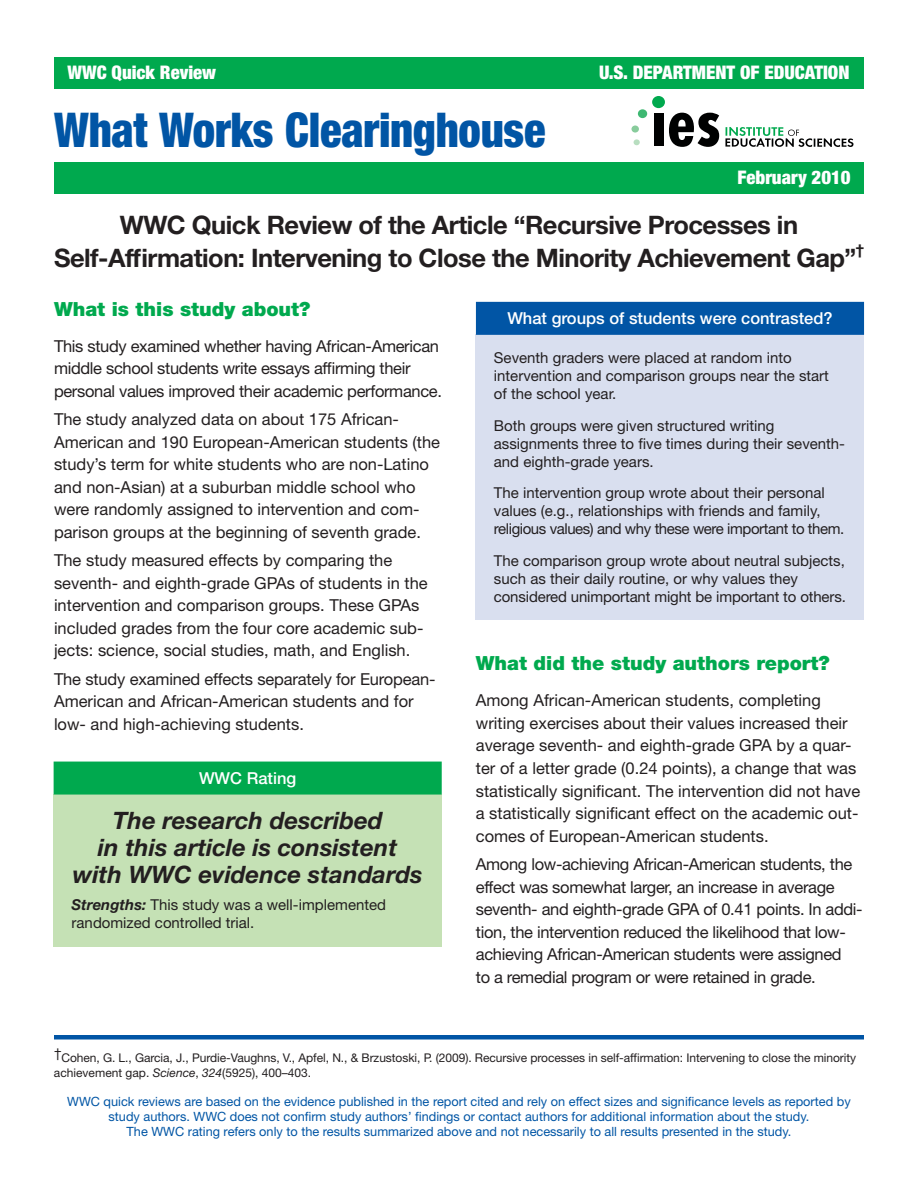
<style>
.page{position:relative;width:918px;height:1188px;background:#fff}
.page>*{position:absolute;margin:0;border:0;box-sizing:border-box;transform-origin:0 0}
.t1{font:900 condensed 48px "Helvetica Neue LT Std";letter-spacing:-.005em;color:#0155a5;scale:.93 1}
.t2{font:700 25.5px/33px "Helvetica Neue LT Std";letter-spacing:-.02em;color:#231f20;text-align:center}
.t3{font:italic 700 24px/27px "Helvetica Neue LT Std";color:#231f20;text-align:center}
.t4{font:900 19.5px "Helvetica Neue LT Std";color:#00a94e}
.t5{font:900 condensed 18.75px "Helvetica Neue LT Std";color:#fff}
.t6{font:16.5px/22.5px "Helvetica Neue LT Std";color:#231f20}
.t7{font:16.5px/22.5px "Helvetica Neue LT Std";letter-spacing:-.02em;color:#231f20}
.t8{font:500 16.5px "Helvetica Neue LT Std";color:#fff}
.t9{font:15px/18px "Helvetica Neue LT Std";color:#231f20}
.t10{font:700 14.85px "Helvetica Neue LT Std";color:#231f20}
.t11{font:12.75px/15px "Helvetica Neue LT Std";color:#0155a5;text-align:center}
.t12{font:12px/15px "Helvetica Neue LT Std";letter-spacing:-.005em;color:#231f20}
.s1{font-weight:700;font-style:italic}
.s2{font-style:italic}
</style>
<div class="page">
<div style="left:54px;top:57px;width:810px;height:31px;background:#00a94e"></div>
<div style="left:638px;top:109px;width:9px;height:9px;background:#3eb872;border-radius:50%"></div>
<div style="left:632px;top:126px;width:7px;height:7px;background:#88cc9c;border-radius:50%"></div>
<svg style="left:634px;top:139px;width:6px;height:6px"></svg>
<div style="left:652px;top:96px;width:13px;height:12px;background:#00a94e;border-radius:50%"></div>
<div style="left:654px;top:113px;width:10px;height:33px;background:#000101"></div>
<svg style="left:669px;top:113px;width:50px;height:34px"></svg>
<svg style="left:725px;top:127px;width:128px;height:20px"></svg>
<div style="left:54px;top:1035px;width:810px;height:5px;background:#0155a5"></div>
<div style="left:54px;top:162px;width:810px;height:32px;background:#00a94e"></div>
<div style="left:54px;top:794px;width:388px;height:152px;background:#c5e1b5"></div>
<div style="left:54px;top:762px;width:387px;height:32px;background:#00a94e"></div>
<div style="left:54px;top:762px;width:388px;height:33px;border:2px solid #00a94e"></div>
<div style="left:476px;top:334px;width:388px;height:286px;background:#d9dfef"></div>
<div style="left:477px;top:303px;width:386px;height:31px;background:#0155a5"></div>
<div style="left:476px;top:302px;width:388px;height:33px;border:2px solid #0155a5"></div>
<p class="t5" style="left:68px;top:61px;width:150px">WWC Quick Review</p>
<h1 class="t1" style="left:54px;top:100px;width:530px">What Works Clearinghouse</h1>
<p class="t5" style="left:599px;top:61px;width:252px">U.S. DEPARTMENT OF EDUCATION</p>
<p class="t5" style="left:738px;top:166px;width:115px">February 2010</p>
<h2 class="t2" style="left:54px;top:207px;width:804px">WWC Quick Review of the Article “Recursive Processes in<br>Self-Affirmation: Intervening to Close the Minority Achievement Gap”</h2>
<p class="t10" style="left:856px;top:240px;width:10px">†</p>
<p class="t4" style="left:54px;top:297px;width:258px">What is this study about?</p>
<p class="t7" style="left:54px;top:334px;width:390px">This study examined whether having African-American middle school students write essays affirming their personal values improved their academic performance.</p>
<p class="t6" style="left:54px;top:408px;width:388px">The study analyzed data on about 175 African-American and 190 European-American students (the study’s term for white students who are non-Latino and non-Asian) at a suburban middle school who were randomly assigned to intervention and com&shy;parison groups at the beginning of seventh grade.</p>
<p class="t6" style="left:54px;top:549px;width:375px">The study measured effects by comparing the seventh- and eighth-grade GPAs of students in the intervention and comparison groups. These GPAs included grades from the four core academic sub&shy;jects: science, social studies, math, and English.</p>
<p class="t6" style="left:54px;top:667px;width:383px">The study examined effects separately for European-<br>American and African-American students and for low- and high-achieving students.</p>
<p class="t8" style="left:199px;top:768px;width:99px">WWC Rating</p>
<h3 class="t3" style="left:73px;top:807px;width:351px">The research described<br>in this article is consistent with WWC evidence standards</h3>
<p class="t9" style="left:72px;top:896px;width:316px"><span class="s1">Strengths:</span> This study was a well-implemented randomized controlled trial.</p>
<p class="t8" style="left:507px;top:309px;width:327px">What groups of students were contrasted?</p>
<p class="t9" style="left:494px;top:349px;width:337px">Seventh graders were placed at random into intervention and comparison groups near the start of the school year.</p>
<p class="t9" style="left:494px;top:416px;width:353px">Both groups were given structured writing assignments three to five times during their seventh&shy;and eighth-grade years.</p>
<p class="t9" style="left:494px;top:484px;width:352px">The intervention group wrote about their personal values (e.g., relationships with friends and family, religious values) and why these were important to them.</p>
<p class="t9" style="left:494px;top:551px;width:353px">The comparison group wrote about neutral subjects, such as their daily routine, or why values they considered unimportant might be important to others.</p>
<p class="t4" style="left:476px;top:652px;width:355px">What did the study authors report?</p>
<p class="t6" style="left:476px;top:689px;width:386px">Among African-American students, completing writing exercises about their values increased their average seventh- and eighth-grade GPA by a quar&shy;ter of a letter grade (0.24 points), a change that was statistically significant. The intervention did not have a statistically significant effect on the academic out&shy;comes of European-American students.</p>
<p class="t7" style="left:476px;top:853px;width:388px">Among low-achieving African-American students, the effect was somewhat larger, an increase in average seventh- and eighth-grade GPA of 0.41 points. In addi&shy;tion, the intervention reduced the likelihood that low&shy;achieving African-American students were assigned<br>to a remedial program or were retained in grade.</p>
<p class="t12" style="left:54px;top:1050px;width:804px"><sup>†</sup>Cohen, G. L., Garcia, J., Purdie-Vaughns, V., Apfel, N., &amp; Brzustoski, P. (2009). Recursive processes in self-affirmation: Intervening to close the minority achievement gap. <span class="s2">Science</span>, <span class="s2">324</span>(5925), 400–403.</p>
<p class="t11" style="left:67px;top:1094px;width:785px">WWC quick reviews are based on the evidence published in the report cited and rely on effect sizes and significance levels as reported by study authors. WWC does not confirm study authors’ findings or contact authors for additional information about the study.<br>The WWC rating refers only to the results summarized above and not necessarily to all results presented in the study.</p>
</div>
